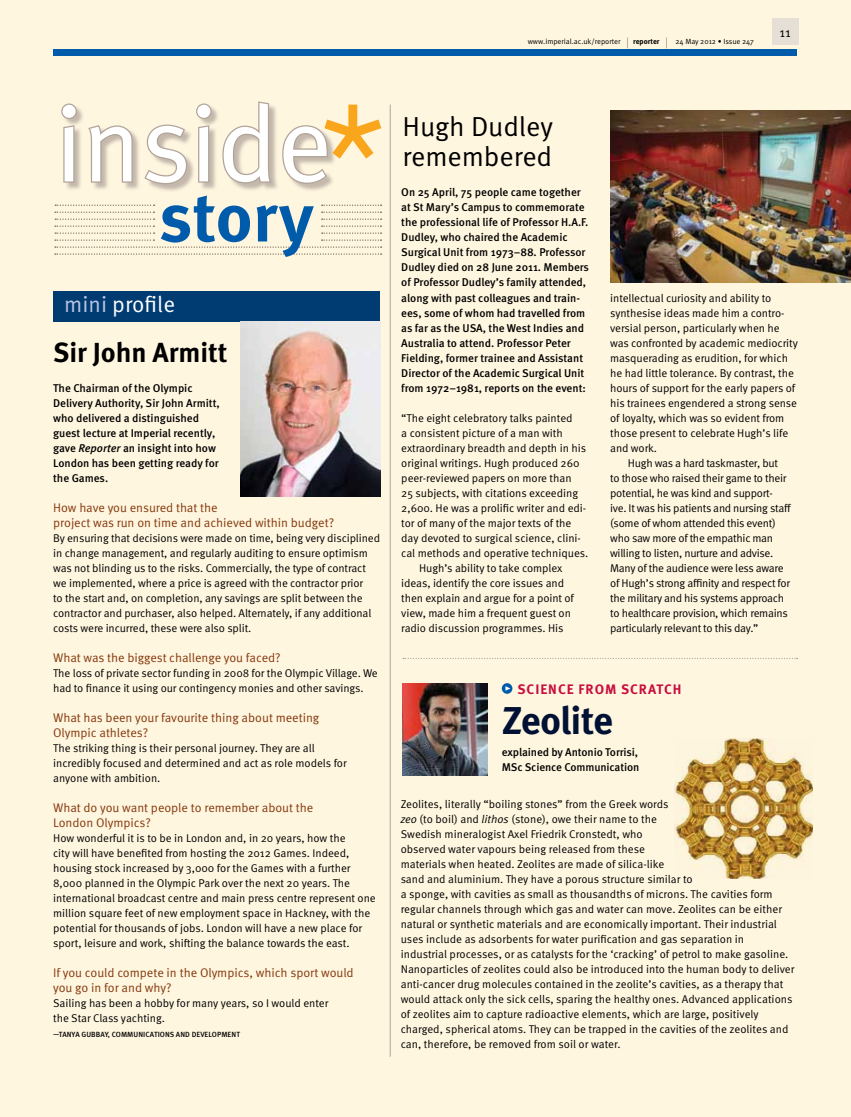
<style>
.page{position:relative;width:851px;height:1117px;background:#fff}
.page>*{position:absolute;margin:0;border:0;box-sizing:border-box;transform-origin:0 0}
.t1{font:107.5px "Meta OT Norm";color:#fff}
.t2{font:700 68.75px "Meta OT";color:#005baa}
.t3{font:700 38.75px "Meta OT";color:#001134}
.t4{font:27.5px/30px "Meta OT Norm";letter-spacing:-.005em;color:#000}
.t5{font:700 27.5px "Meta OT";color:#000}
.t6{font:22.5px "Meta OT Norm";color:#fff}
.t7{font:700 13.75px "Meta OT";color:#c80f3f}
.t8{font:13.12px "Meta OT Norm";color:#000}
.t9{font:12.5px/15px "Meta OT Norm";letter-spacing:-.005em;color:#84390d}
.t10{font:11.25px/15px "Meta OT Norm";letter-spacing:-.01em;color:#000}
.t11{font:500 11.25px/15px "Meta OT";letter-spacing:-.005em;color:#000}
.t12{font:11.25px "Meta OT Norm";letter-spacing:-.03em;color:#000}
.t13{font:7.5px "Meta OT Norm";letter-spacing:-.005em;color:#000}
.t14{font:500 7.5px "Meta OT";letter-spacing:.005em;color:#000}
.t15{font:700 7.5px "Meta OT";color:#000}
.s1{font-size:11.25px}
.s2{font-family:"Meta OT Norm";font-weight:400;font-size:11.25px}
.s3{color:#bbc5e4}
.s4{font-style:italic}
.s5{font-family:"Meta OT Norm Ita"}
</style>
<div class="page">
<div style="left:0;top:0;width:850px;height:1116px;background:#fff6e0"></div>
<div style="left:62px;top:103px;width:274px;height:90px;background:#b0a49a;opacity:.75"></div>
<svg style="left:61px;top:103px;width:17px;height:81px"></svg>
<svg style="left:86px;top:124px;width:48px;height:60px"></svg>
<svg style="left:143px;top:123px;width:45px;height:62px"></svg>
<svg style="left:195px;top:103px;width:18px;height:81px"></svg>
<svg style="left:221px;top:101px;width:52px;height:84px"></svg>
<svg style="left:281px;top:105px;width:100px;height:80px"></svg>
<svg style="left:55px;top:204px;width:326px;height:51px"></svg>
<div style="left:53px;top:291px;width:327px;height:30px;background:#003c72"></div>
<hr style="left:389px;top:105px;width:1px;height:951px;background:#b0a49a">
<img style="left:610px;top:111px;width:240px;height:171px">
<img style="left:241px;top:321px;width:139px;height:175px">
<div style="left:501px;top:683px;width:11px;height:10px;background:#005baa;border-radius:50%"></div>
<svg style="left:505px;top:686px;width:5px;height:4px"></svg>
<img style="left:402px;top:683px;width:85px;height:92px">
<img style="left:674px;top:738px;width:138px;height:140px">
<svg style="left:403px;top:657px;width:394px;height:2px"></svg>
<div style="left:771px;top:19px;width:27px;height:26px;background:#e5dfd6"></div>
<div style="left:54px;top:49px;width:743px;height:7px;background:#005baa"></div>
<p class="t13" style="left:527px;top:37px;width:102px">www.imperial.ac.uk/reporter <span class="s1">|</span></p>
<p class="t15" style="left:633px;top:37px;width:35px">reporter <span class="s2">|</span></p>
<p class="t13" style="left:675px;top:37px;width:80px">24 May 2012 • Issue 247</p>
<p class="t8" style="left:779px;top:24px;width:13px">11</p>
<h1 class="t1" style="left:54px;top:79px;width:279px">inside</h1>
<h2 class="t2" style="left:159px;top:174px;width:156px">story</h2>
<h3 class="t4" style="left:402px;top:112px;width:152px">Hugh Dudley remembered</h3>
<p class="t11" style="left:401px;top:185px;width:189px">On 25 April, 75 people came together at St Mary’s Campus to commemorate the professional life of Professor H .A.F.<br>Dudley, who chaired the Academic Surgical U nit from 1973–88. Professor Dudley died on 28 June 2011. Members of Professor Dudley’s family attended, along with past colleagues and train&shy;ees, some of whom had travelled from as far as the USA, the West I ndies and Australia to attend. Professor Peter Fielding, former trainee and Assistant Director of the Academic Surgical U nit from 1972–1981, reports on the event:</p>
<p class="t10" style="left:401px;top:410px;width:173px">“The eight celebratory talks painted</p>
<p class="t10" style="left:401px;top:425px;width:163px">a consistent picture of a man with</p>
<p class="t10" style="left:401px;top:440px;width:186px">extraordinary breadth and depth in his</p>
<p class="t10" style="left:401px;top:455px;width:180px">original writings. Hugh produced 260</p>
<p class="t10" style="left:401px;top:470px;width:172px">peer-reviewed papers on more than</p>
<p class="t10" style="left:401px;top:485px;width:178px">25 subjects, with citations exceeding</p>
<p class="t10" style="left:401px;top:500px;width:186px">2,600. He was a prolific writer and edi-</p>
<p class="t10" style="left:401px;top:515px;width:172px">tor of many of the major texts of the</p>
<p class="t10" style="left:401px;top:530px;width:181px">day devoted to surgical science, clini-</p>
<p class="t10" style="left:401px;top:545px;width:188px">cal methods and operative techniques.</p>
<p class="t10" style="left:419px;top:560px;width:145px">Hugh’s ability to take complex</p>
<p class="t10" style="left:401px;top:575px;width:164px">ideas, identify the core issues and</p>
<p class="t10" style="left:401px;top:590px;width:174px">then explain and argue for a point of</p>
<p class="t10" style="left:401px;top:605px;width:171px">view, made him a frequent guest on</p>
<p class="t10" style="left:401px;top:620px;width:164px">radio discussion programmes. His</p>
<h3 class="t6" style="left:64px;top:291px;width:112px"><span class="s3">mini</span> profile</h3>
<p class="t10" style="left:610px;top:290px;width:162px">intellectual curiosity and ability to</p>
<p class="t10" style="left:610px;top:305px;width:176px">synthesise ideas made him a contro-</p>
<p class="t10" style="left:610px;top:320px;width:171px">versial person, particularly when he</p>
<p class="t10" style="left:610px;top:335px;width:189px">was confronted by academic mediocrity</p>
<p class="t10" style="left:610px;top:350px;width:179px">masquerading as erudition, for which</p>
<p class="t10" style="left:610px;top:365px;width:185px">he had little tolerance. By contrast, the</p>
<p class="t10" style="left:610px;top:380px;width:186px">hours of support for the early papers of</p>
<p class="t10" style="left:610px;top:395px;width:188px">his trainees engendered a strong sense</p>
<p class="t10" style="left:610px;top:410px;width:176px">of loyalty, which was so evident from</p>
<p class="t10" style="left:610px;top:425px;width:179px">those present to celebrate Hugh’s life</p>
<p class="t10" style="left:610px;top:440px;width:48px">and work.</p>
<p class="t12" style="left:627px;top:456px;width:152px">Hugh was a hard taskmaster, but</p>
<p class="t10" style="left:610px;top:470px;width:178px">to those who raised their game to their</p>
<p class="t10" style="left:610px;top:485px;width:164px">potential, he was kind and support-</p>
<p class="t12" style="left:610px;top:501px;width:182px">ive. It was his patients and nursing staff</p>
<p class="t10" style="left:610px;top:515px;width:167px">(some of whom attended this event)</p>
<p class="t10" style="left:610px;top:530px;width:164px">who saw more of the empathic man</p>
<p class="t12" style="left:610px;top:546px;width:165px">willing to listen, nurture and advise.</p>
<p class="t10" style="left:610px;top:560px;width:175px">Many of the audience were less aware</p>
<p class="t10" style="left:610px;top:575px;width:181px">of Hugh’s strong affinity and respect for</p>
<p class="t10" style="left:610px;top:590px;width:175px">the military and his systems approach</p>
<p class="t10" style="left:610px;top:605px;width:179px">to healthcare provision, which remains</p>
<p class="t10" style="left:610px;top:620px;width:150px">particularly relevant to this day.”</p>
<h3 class="t5" style="left:53px;top:334px;width:176px">Sir John Armitt</h3>
<p class="t11" style="left:53px;top:380px;width:168px">The Chairman of the Olympic<br>Delivery Authority, Sir John Armitt, who delivered a distinguished guest lecture at I mperial recently, gave <span class="s4">Reporter</span> an insight into how<br>London has been getting ready for the Games.</p>
<p class="t9" style="left:53px;top:500px;width:282px">How have you ensured that the<br>project was run on time and achieved within budget?</p>
<p class="t10" style="left:53px;top:530px;width:328px">By ensuring that decisions were made on time, being very disciplined in change management, and regularly auditing to ensure optimism was not blinding us to the risks. Commercially, the type of contract we implemented, where a price is agreed with the contractor prior<br>to the start and, on completion, any savings are split between the contractor and purchaser, also helped. Alternately, if any additional costs were incurred, these were also split.</p>
<p class="t9" style="left:53px;top:650px;width:229px">What was the biggest challenge you faced?</p>
<p class="t10" style="left:53px;top:665px;width:326px">The loss of private sector funding in 2008 for the Olympic Village. We had to finance it using our contingency monies and other savings.</p>
<p class="t9" style="left:53px;top:710px;width:267px">What has been your favourite thing about meeting<br>Olympic athletes?</p>
<p class="t10" style="left:53px;top:740px;width:295px">The striking thing is their personal journey. They are all incredibly focused and determined and act as role models for anyone with ambition.</p>
<p class="t9" style="left:53px;top:800px;width:262px">What do you want people to remember about the<br>London Olympics?</p>
<p class="t10" style="left:53px;top:830px;width:324px">How wonderful it is to be in London and, in 20 years, how the<br>city will have benefited from hosting the 2012 Games. Indeed, housing stock increased by 3,000 for the Games with a further 8,000 planned in the Olympic Park over the next 20 years. The international broadcast centre and main press centre represent one million square feet of new employment space in Hackney, with the potential for thousands of jobs. London will have a new place for sport, leisure and work, shifting the balance towards the east.</p>
<p class="t9" style="left:53px;top:965px;width:302px">If you could compete in the Olympics, which sport would you go in for and why?</p>
<p class="t10" style="left:53px;top:995px;width:277px">Sailing has been a hobby for many years, so I would enter the Star Class yachting.</p>
<p class="t14" style="left:53px;top:1029px;width:188px">—Tanya Gubbay, Communications and Development</p>
<p class="t7" style="left:517px;top:680px;width:163px">science from scratch</p>
<h3 class="t3" style="left:501px;top:695px;width:113px">Zeolite</h3>
<p class="t11" style="left:501px;top:744px;width:139px">explained by Antonio Torrisi,<br>MSc Science Communication</p>
<p class="t10" style="left:400px;top:796px;width:395px">Zeolites, literally “boiling stones” from the Greek words<br><span class="s5">zeo</span> (to boil) and <span class="s5">lithos</span> (stone), owe their name to the<br>Swedish mineralogist Axel Friedrik Cronstedt, who<br>observed water vapours being released from these<br>materials when heated. Zeolites are made of silica-like<br>sand and aluminium. They have a porous structure similar to<br>a sponge, with cavities as small as thousandths of microns. The cavities form regular channels through which gas and water can move. Zeolites can be either natural or synthetic materials and are economically important. Their industrial uses include as adsorbents for water purification and gas separation in<br>industrial processes, or as catalysts for the ‘cracking’ of petrol to make gasoline.<br>N anoparticles of zeolites could also be introduced into the human body to deliver anti-cancer drug molecules contained in the zeolite’s cavities, as a therapy that would attack only the sick cells, sparing the healthy ones. Advanced applications of zeolites aim to capture radioactive elements, which are large, positively charged, spherical atoms. They can be trapped in the cavities of the zeolites and can, therefore, be removed from soil or water.</p>
</div>
